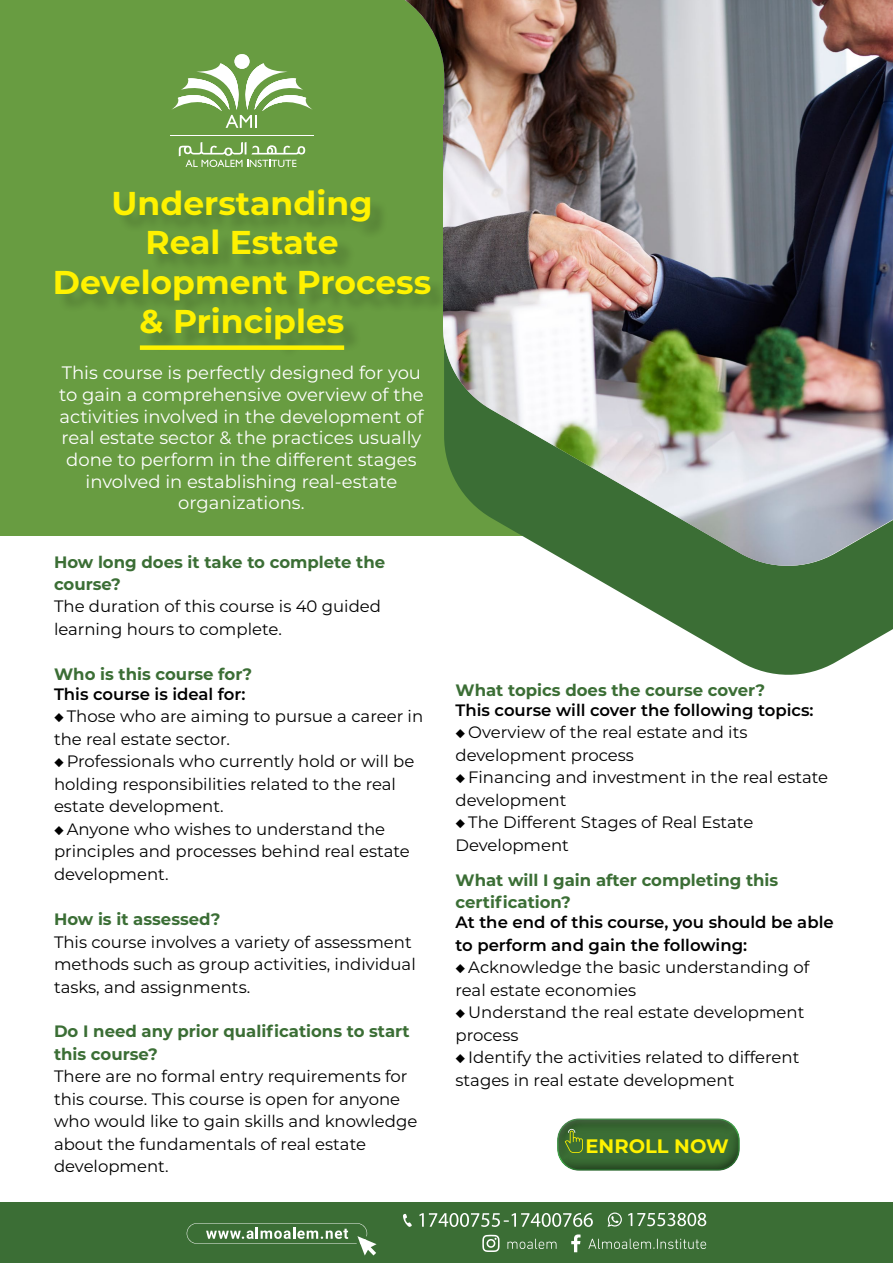
<style>
.page{position:relative;width:893px;height:1263px;background:#fff}
.page>*{position:absolute;margin:0;border:0;box-sizing:border-box;transform-origin:0 0}
.t1{font:700 33px/39.6px "Montserrat";color:#fff200;text-align:center}
.t2{font:700 19.5px "Montserrat";color:#fff200}
.t3{font:18px/21.6px "Montserrat";color:#fff;text-align:center}
.t4{font:16.5px/22.5px "Montserrat";color:#000}
.t5{font:700 16.5px/22.5px "Montserrat";color:#3b6e35}
.t6{font:600 16.5px/22.5px "Montserrat";color:#000}
</style>
<div class="page">
<div style="left:0;top:354px;width:557px;height:182px;background:#689c41"></div>
<div style="left:0;top:0;width:249px;height:354px;background:#689c41"></div>
<svg style="left:581px;top:570px;width:312px;height:105px;fill:#3b6e35"></svg>
<svg style="left:249px;top:0;width:644px;height:570px;fill:#689c41"></svg>
<img style="left:405px;top:0;width:488px;height:567px">
<div style="left:58px;top:192px;width:390px;height:166px;background:#000;opacity:.2"></div>
<svg style="left:179px;top:142px;width:126px;height:25px;background:#89b26b"></svg>
<hr style="left:170px;top:136px;width:144px;height:1px;background:#fff">
<svg style="left:171px;top:55px;width:142px;height:73px"></svg>
<div style="left:140px;top:345px;width:204px;height:5px;background:#fff200"></div>
<div style="left:549px;top:1109px;width:192px;height:53px;background:#fff;opacity:.75"></div>
<div style="left:555px;top:1126px;width:193px;height:47px;background:#000;opacity:.75"></div>
<svg style="left:565px;top:1129px;width:18px;height:24px"></svg>
<div style="left:0;top:1202px;width:893px;height:61px;background:#3b6e35"></div>
<svg style="left:403px;top:1214px;width:9px;height:13px"></svg>
<svg style="left:419px;top:1213px;width:174px;height:14px"></svg>
<svg style="left:608px;top:1212px;width:14px;height:15px"></svg>
<svg style="left:628px;top:1213px;width:78px;height:13px"></svg>
<svg style="left:571px;top:1234px;width:9px;height:18px"></svg>
<svg style="left:482px;top:1235px;width:18px;height:17px"></svg>
<svg style="left:507px;top:1239px;width:49px;height:10px"></svg>
<svg style="left:588px;top:1239px;width:118px;height:10px"></svg>
<svg style="left:187px;top:1223px;width:190px;height:32px"></svg>
<h1 class="t1" style="left:53px;top:181px;width:380px">Understanding<br>Real Estate<br>Development Process &amp; Principles</h1>
<p class="t3" style="left:59px;top:362px;width:366px">This course is perfectly designed for you to gain a comprehensive overview of the activities involved in the development of real estate sector &amp; the practices usually done to perform in the different stages involved in establishing real-estate organizations.</p>
<p class="t5" style="left:54px;top:550px;width:333px;line-height:21.6px">How long does it take to complete the course?</p>
<p class="t4" style="left:54px;top:594px;width:329px">The duration of this course is 40 guided learning hours to complete.</p>
<p class="t5" style="left:54px;top:662px;width:200px">Who is this course for?</p>
<p class="t6" style="left:54px;top:682px;width:193px">This course is ideal for:</p>
<p class="t4" style="left:54px;top:704px;width:371px">◆ Those who are aiming to pursue a career in the real estate sector.</p>
<p class="t4" style="left:54px;top:749px;width:362px">◆ Professionals who currently hold or will be holding responsibilities related to the real estate development.</p>
<p class="t4" style="left:54px;top:817px;width:357px">◆ Anyone who wishes to understand the principles and processes behind real estate development.</p>
<p class="t5" style="left:54px;top:907px;width:168px">How is it assessed?</p>
<p class="t4" style="left:54px;top:930px;width:363px">This course involves a variety of assessment methods such as group activities, individual tasks, and assignments.</p>
<p class="t5" style="left:54px;top:1019px;width:357px">Do I need any prior qualifications to start this course?</p>
<p class="t4" style="left:54px;top:1064px;width:365px">There are no formal entry requirements for this course. This course is open for anyone who would like to gain skills and knowledge about the fundamentals of real estate development.</p>
<p class="t5" style="left:455px;top:678px;width:311px">What topics does the course cover?</p>
<p class="t6" style="left:455px;top:698px;width:360px">This course will cover the following topics:</p>
<p class="t4" style="left:455px;top:720px;width:293px">◆ Overview of the real estate and its development process</p>
<p class="t4" style="left:455px;top:765px;width:374px">◆ Financing and investment in the real estate development</p>
<p class="t4" style="left:455px;top:810px;width:299px">◆ The Different Stages of Real Estate<br>Development</p>
<p class="t5" style="left:455px;top:868px;width:324px">What will I gain after completing this certification?</p>
<p class="t6" style="left:455px;top:910px;width:380px">At the end of this course, you should be able to perform and gain the following:</p>
<p class="t4" style="left:455px;top:955px;width:355px">◆ Acknowledge the basic understanding of real estate economies</p>
<p class="t4" style="left:455px;top:1000px;width:350px">◆ Understand the real estate development process</p>
<p class="t4" style="left:455px;top:1045px;width:345px">◆ Identify the activities related to different stages in real estate development</p>
<p class="t2" style="left:586px;top:1132px;width:145px">ENROLL NOW</p>
</div>
